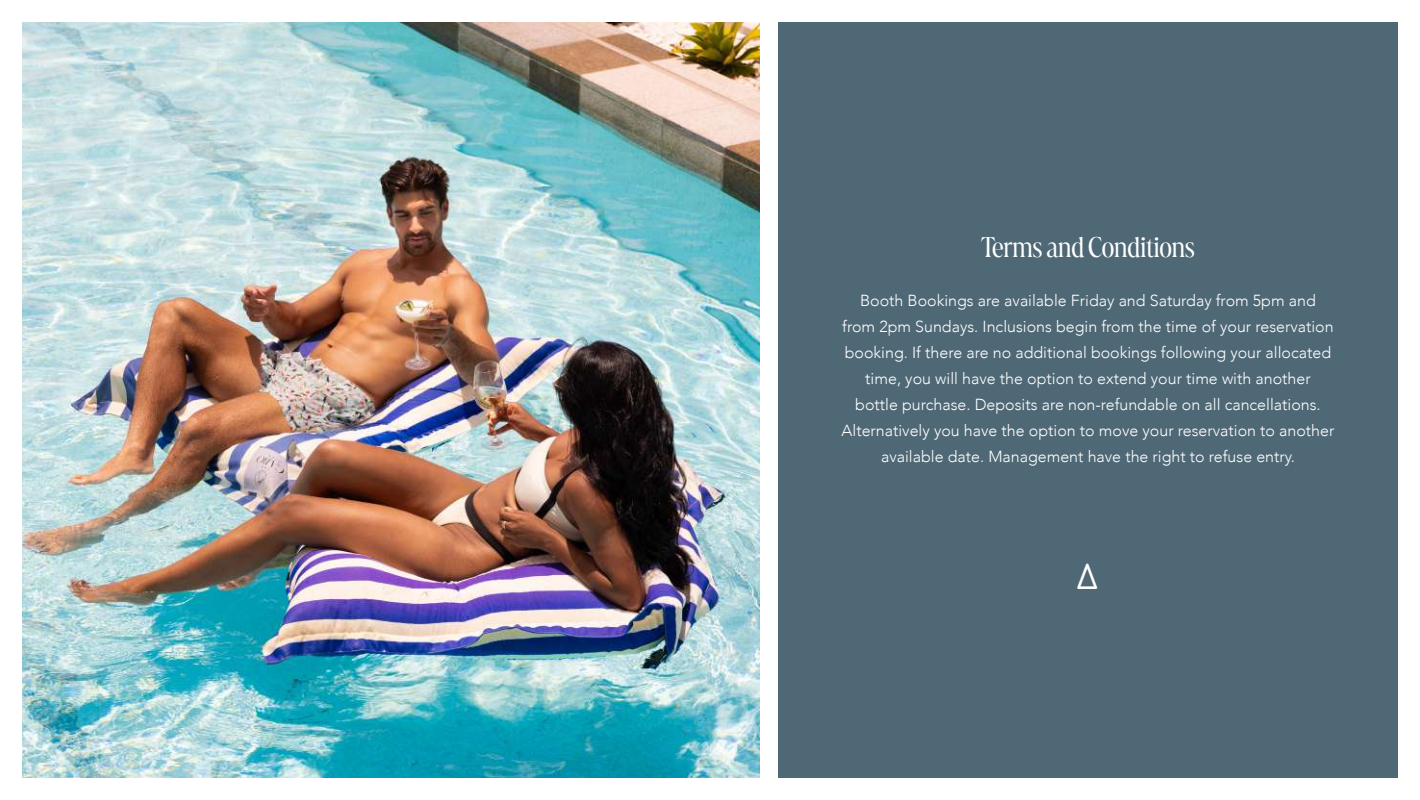
<style>
.page{position:relative;width:1420px;height:800px;background:#fff}
.page>*{position:absolute;margin:0;border:0;box-sizing:border-box;transform-origin:0 0}
.t1{font:32px "Panther";color:#fff}
.t2{font:300 30px "Marlide Display";letter-spacing:-.005em;color:#fff}
.t3{font:300 16px/26px "Avenir";color:#fff;text-align:center}
</style>
<div class="page">
<img style="left:22px;top:22px;width:738px;height:756px">
<div style="left:778px;top:22px;width:620px;height:756px;background:#4f6875"></div>
<h2 class="t2" style="left:981px;top:225px;width:215px">Terms and Conditions</h2>
<p class="t3" style="left:842px;top:288px;width:494px">Booth Bookings are available Friday and Saturday from 5pm and<br>from 2pm Sundays. Inclusions begin from the time of your reservation booking. If there are no additional bookings following your allocated time, you will have the option to extend your time with another<br>bottle purchase. Deposits are non-refundable on all cancellations.<br>Alternatively you have the option to move your reservation to another available date. Management have the right to refuse entry.</p>
<h1 class="t1" style="left:1076px;top:562px;width:26px">A</h1>
</div>
